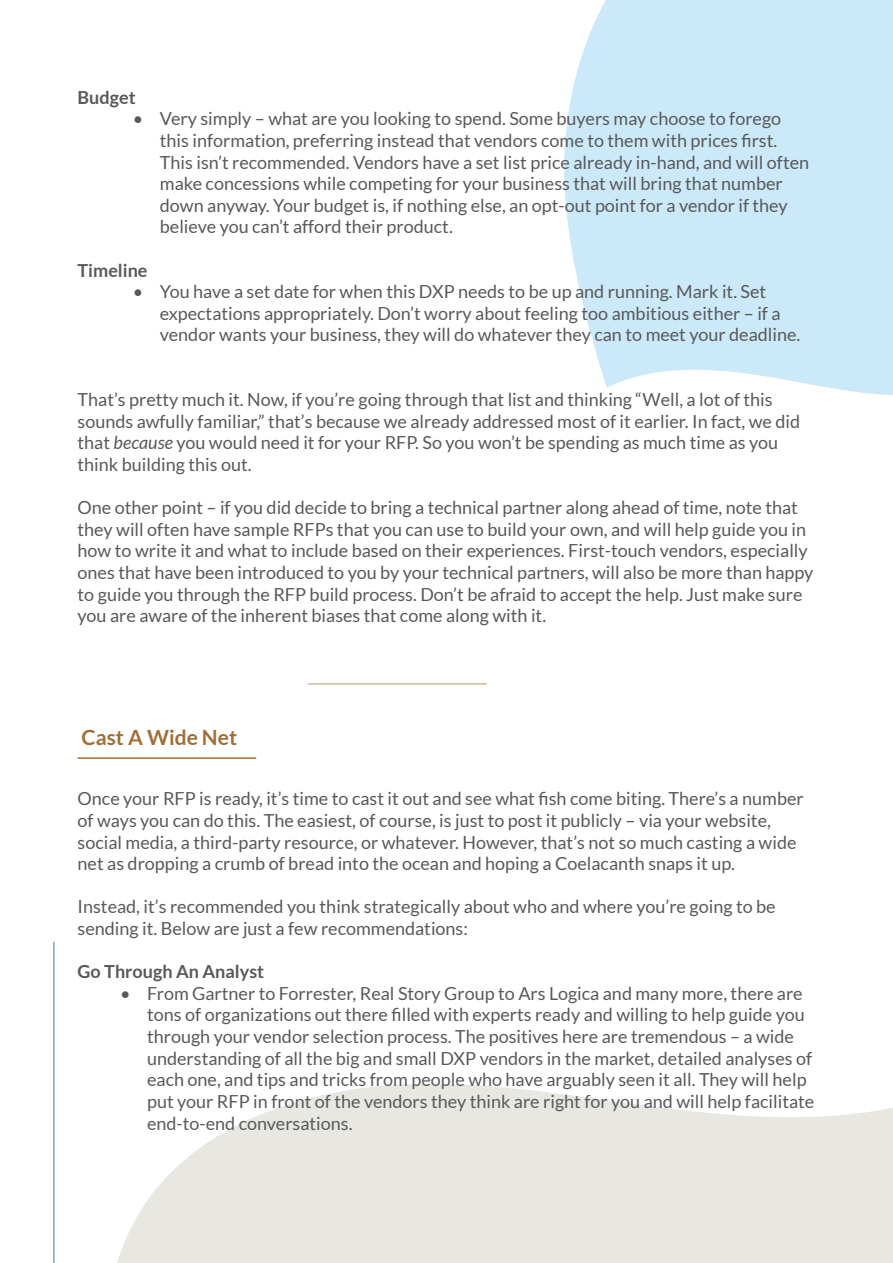
<style>
.page{position:relative;width:893px;height:1263px;background:#fff}
.page>*{position:absolute;margin:0;border:0;box-sizing:border-box;transform-origin:0 0}
.t1{font:700 21px "Lato";color:#a16f35}
.t2{font:18px/21.6px "Lato";color:#58595b}
.t3{font:700 18px "Lato";color:#58595b}
.s1{font-style:italic}
</style>
<div class="page">
<svg style="left:564px;top:0;width:329px;height:395px;background:#cfeaf9"></svg>
<svg style="left:117px;top:1084px;width:776px;height:179px"></svg>
<hr style="left:53px;top:942px;width:2px;height:321px;background:#005072">
<hr style="left:78px;top:757px;width:178px;height:2px;background:#a16f35">
<hr style="left:308px;top:683px;width:179px;height:2px;background:#a16f35">
<p class="t3" style="left:78px;top:87px;width:60px">Budget</p>
<p class="t2" style="left:160px;top:108px;width:651px;text-indent:-27px">• Very simply – what are you looking to spend. Some buyers may choose to forego this information, preferring instead that vendors come to them with prices first.<br>This isn’t recommended. Vendors have a set list price already in-hand, and will often make concessions while competing for your business that will bring that number down anyway. Your budget is, if nothing else, an opt-out point for a vendor if they believe you can’t afford their product.</p>
<p class="t3" style="left:78px;top:260px;width:71px">Timeline</p>
<p class="t2" style="left:160px;top:281px;width:642px;text-indent:-27px">• You have a set date for when this DXP needs to be up and running. Mark it. Set expectations appropriately. Don’t worry about feeling too ambitious either – if a vendor wants your business, they will do whatever they can to meet your deadline.</p>
<p class="t2" style="left:78px;top:389px;width:724px">That’s pretty much it. Now, if you’re going through that list and thinking “Well, a lot of this sounds awfully familiar,” that’s because we already addressed most of it earlier. In fact, we did that <span class="s1">because</span> you would need it for your RFP. So you won’t be spending as much time as you think building this out.</p>
<p class="t2" style="left:78px;top:497px;width:737px">One other point – if you did decide to bring a technical partner along ahead of time, note that they will often have sample RFPs that you can use to build your own, and will help guide you in how to write it and what to include based on their experiences. First-touch vendors, especially ones that have been introduced to you by your technical partners, will also be more than happy to guide you through the RFP build process. Don’t be afraid to accept the help. Just make sure you are aware of the inherent biases that come along with it.</p>
<p class="t1" style="left:82px;top:725px;width:157px">Cast A Wide Net</p>
<p class="t2" style="left:78px;top:788px;width:728px">Once your RFP is ready, it’s time to cast it out and see what fish come biting. There’s a number of ways you can do this. The easiest, of course, is just to post it publicly – via your website, social media, a third-party resource, or whatever. However, that’s not so much casting a wide net as dropping a crumb of bread into the ocean and hoping a Coelacanth snaps it up.</p>
<p class="t2" style="left:78px;top:896px;width:700px">Instead, it’s recommended you think strategically about who and where you’re going to be sending it. Below are just a few recommendations:</p>
<p class="t3" style="left:78px;top:961px;width:188px">Go Through An Analyst</p>
<p class="t2" style="left:147px;top:982px;width:669px;text-indent:-27px">• From Gartner to Forrester, Real Story Group to Ars Logica and many more, there are tons of organizations out there filled with experts ready and willing to help guide you through your vendor selection process. The positives here are tremendous – a wide understanding of all the big and small DXP vendors in the market, detailed analyses of each one, and tips and tricks from people who have arguably seen it all. They will help put your RFP in front of the vendors they think are right for you and will help facilitate end-to-end conversations.</p>
</div>
